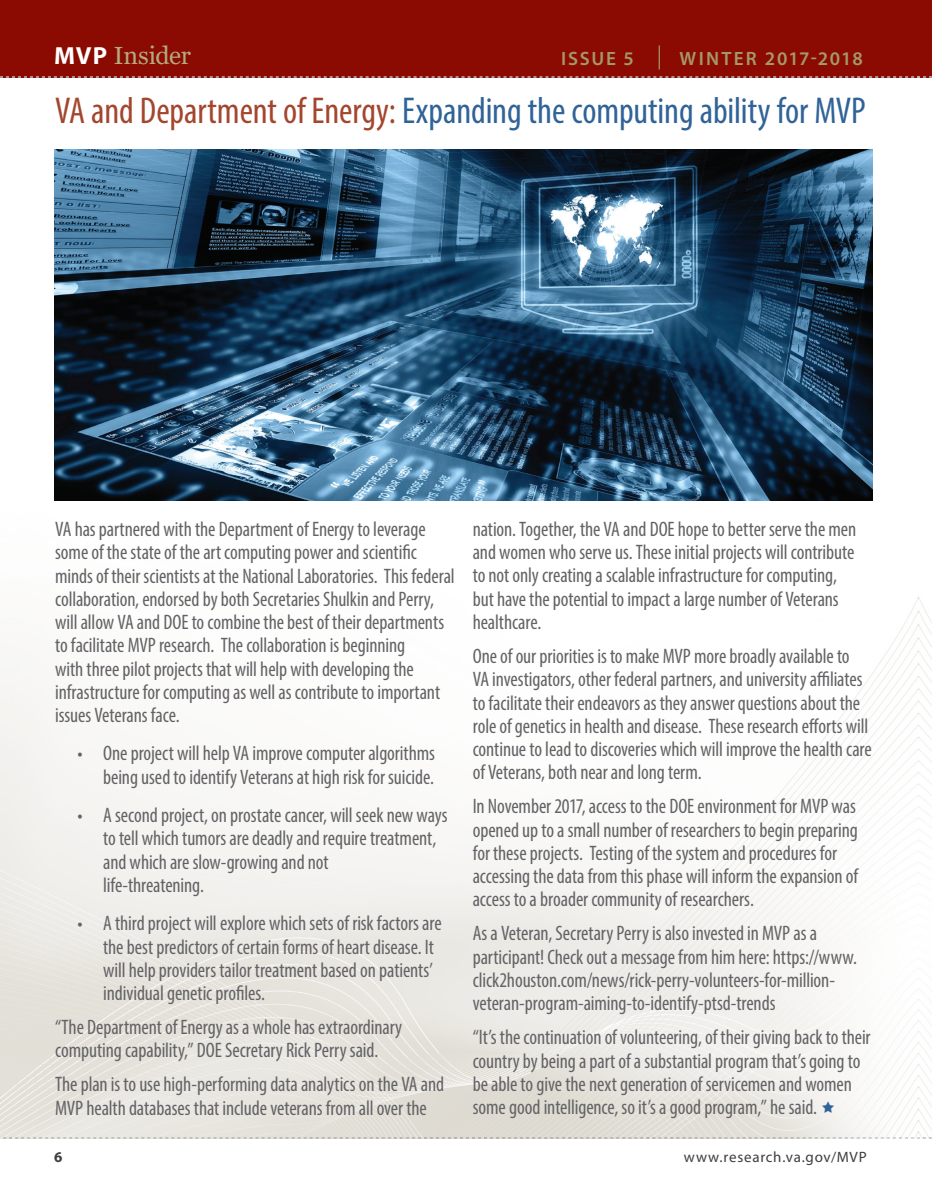
<style>
.page{position:relative;width:932px;height:1202px;background:#fff}
.page>*{position:absolute;margin:0;border:0;box-sizing:border-box;transform-origin:0 0}
.t1{font:condensed 37.5px "Myriad Pro";letter-spacing:-.005em;color:#306397}
.t2{font:24.75px "Georgia";letter-spacing:-.01em;color:#b3aa80}
.t3{font:condensed 21px/23.2px "Myriad Pro";letter-spacing:-.005em;color:#636366;scale:.96 1}
.t4{font:600 19.35px "Myriad Pro";letter-spacing:.09em;color:#a49967}
.t5{font:15px "Myriad Pro";letter-spacing:.05em;color:#3e3e3f}
.t6{font:700 15px "Myriad Pro";color:#3e3e3f}
.s1{font-family:"Myriad Pro";font-weight:700;color:#fff}
.s2{color:#a4462e}
</style>
<div class="page">
<img style="left:0;top:500px;width:932px;height:637px">
<div style="left:0;top:0;width:918px;height:78px;background:#8b0a02"></div>
<div style="left:918px;top:0;width:14px;height:78px;background:#8b0a02"></div>
<svg style="left:0;top:1137px;width:932px;height:1px"></svg>
<hr style="left:658px;top:45px;width:2px;height:24px;background:#a49967">
<svg style="left:0;top:76px;width:932px;height:2px"></svg>
<img style="left:54px;top:149px;width:818px;height:351px">
<svg style="left:822px;top:1101px;width:12px;height:12px"></svg>
<p class="t2" style="left:54px;top:41px;width:139px"><span class="s1">MVP</span> Insider</p>
<p class="t4" style="left:561px;top:46px;width:74px">ISSUE 5</p>
<p class="t4" style="left:679px;top:46px;width:184px">WINTER 2017-2018</p>
<h1 class="t1" style="left:55px;top:88px;width:812px"><span class="s2">VA and Department of Energy:</span> Expanding the computing ability for MVP</h1>
<p class="t3" style="left:55px;top:517px;width:418px">VA has partnered with the Department of Energy to leverage some of the state of the art computing power and scientific minds of their scientists at the National Laboratories. This federal collaboration, endorsed by both Secretaries Shulkin and Perry, will allow VA and DOE to combine the best of their departments to facilitate MVP research. The collaboration is beginning<br>with three pilot projects that will help with developing the infrastructure for computing as well as contribute to important issues Veterans face.</p>
<p class="t3" style="left:78px;top:741px;width:374px;text-align:right">• One project will help VA improve computer algorithms being used to identify Veterans at high risk for suicide.</p>
<p class="t3" style="left:103px;top:803px;width:360px;text-indent:-26px">• A second project, on prostate cancer, will seek new ways to tell which tumors are deadly and require treatment, and which are slow-growing and not<br>life-threatening.</p>
<p class="t3" style="left:103px;top:911px;width:354px;text-indent:-26px">• A third project will explore which sets of risk factors are the best predictors of certain forms of heart disease. It will help providers tailor treatment based on patients’ individual genetic profiles.</p>
<p class="t3" style="left:55px;top:1015px;width:363px">“The Department of Energy as a whole has extraordinary computing capability,” DOE Secretary Rick Perry said.</p>
<p class="t3" style="left:55px;top:1072px;width:407px">The plan is to use high-performing data analytics on the VA and<br>MVP health databases that include veterans from all over the</p>
<p class="t6" style="left:54px;top:1147px;width:10px">6</p>
<p class="t3" style="left:472px;top:517px;width:401px">nation. Together, the VA and DOE hope to better serve the men and women who serve us. These initial projects will contribute to not only creating a scalable infrastructure for computing, but have the potential to impact a large number of Veterans healthcare.</p>
<p class="t3" style="left:472px;top:644px;width:417px">One of our priorities is to make MVP more broadly available to<br>VA investigators, other federal partners, and university affiliates to facilitate their endeavors as they answer questions about the role of genetics in health and disease. These research efforts will continue to lead to discoveries which will improve the health care of Veterans, both near and long term.</p>
<p class="t3" style="left:472px;top:794px;width:403px">In November 2017, access to the DOE environment for MVP was opened up to a small number of researchers to begin preparing for these projects. Testing of the system and procedures for accessing the data from this phase will inform the expansion of access to a broader community of researchers.</p>
<p class="t3" style="left:472px;top:921px;width:402px">As a Veteran, Secretary Perry is also invested in MVP as a participant! Check out a message from him here: https://www. click2houston.com/news/rick-perry-volunteers-for-million&shy;veteran-program-aiming-to-identify-ptsd-trends</p>
<p class="t3" style="left:472px;top:1025px;width:416px">“It’s the continuation of volunteering, of their giving back to their country by being a part of a substantial program that’s going to be able to give the next generation of servicemen and women some good intelligence, so it’s a good program,” he said.</p>
<p class="t5" style="left:683px;top:1147px;width:184px">www.research.va.gov/MVP</p>
</div>
